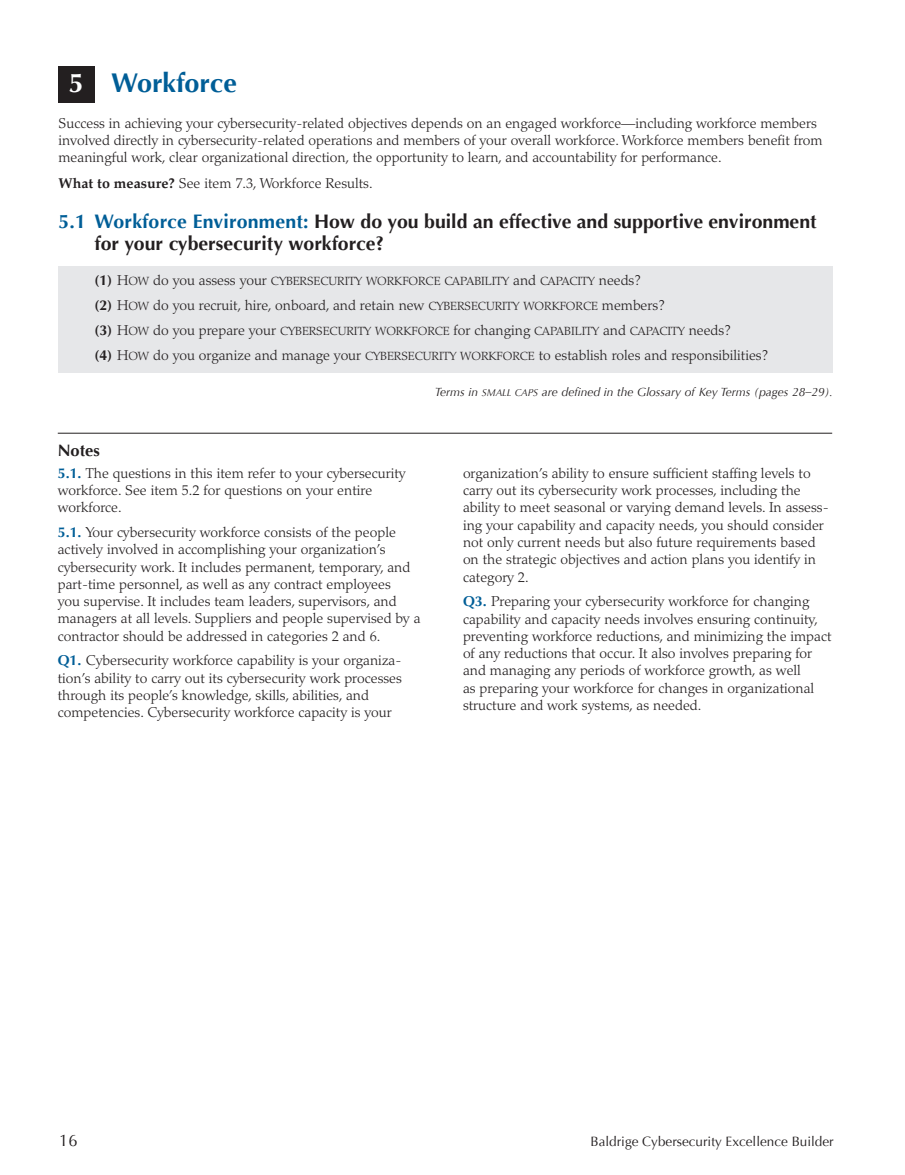
<style>
.page{position:relative;width:905px;height:1175px;background:#fff}
.page>*{position:absolute;margin:0;border:0;box-sizing:border-box;transform-origin:0 0}
.t1{font:700 27px "Optima";color:#005e97}
.t2{font:700 27px "Optima";color:#fff}
.t3{font:700 19.5px/21.8px "Optima";color:#231f20}
.t4{font:700 16.5px "Optima";color:#231f20}
.t5{font:16.5px "Optima";color:#231f20}
.t6{font:300 14.25px/17.2px "Palatino";color:#231f20}
.t7{font:13.5px "Optima";color:#231f20}
.t8{font:italic 12px "Optima";color:#231f20}
.t9{font:11.85px "Palatino Light SC830";color:#231f20}
.s1{font-weight:700}
.s2{color:#005e97}
.s3{font-family:"Optima";font-weight:700;font-size:14.25px}
.s4{font-size:14.25px}
.s5{font-family:"Palatino";font-weight:300;font-size:14.25px}
.s6{font-family:"Optima";font-weight:700}
.s7{font-family:"Palatino Light SC830";font-weight:400}
.s8{font-family:"Palatino Light SC830";font-weight:400;font-size:11.85px}
.s9{font-family:"Optima Italic SC830";font-style:normal;font-size:9.9px}
.s10{font-family:"Optima";font-weight:700;color:#005e97}
</style>
<div class="page">
<hr style="left:58px;top:433px;width:774px;height:1px;background:#231f20">
<div style="left:58px;top:340px;width:774px;height:32px;background:#e6e7e9"></div>
<div style="left:58px;top:315px;width:774px;height:33px;background:#e6e7e9"></div>
<div style="left:58px;top:291px;width:774px;height:32px;background:#e6e7e9"></div>
<div style="left:58px;top:266px;width:774px;height:32px;background:#e6e7e9"></div>
<div style="left:58px;top:66px;width:36px;height:36px;background:#231f20"></div>
<p class="t2" style="left:69px;top:67px;width:17px">5</p>
<h2 class="t1" style="left:111px;top:67px;width:127px">Workforce</h2>
<p class="t6" style="left:58px;top:114px;width:765px">Success in achieving your cybersecurity-related objectives depends on an engaged workforce—including workforce members involved directly in cybersecurity-related operations and members of your overall workforce. Workforce members beneft from meaningful work, clear organizational direction, the opportunity to learn, and accountability for performance.</p>
<p class="t6" style="left:58px;top:175px;width:315px"><span class="s1">What to measure?</span> See item 7.3, Workforce Results.</p>
<h3 class="t3" style="left:94px;top:211px;width:723px;text-indent:-36px"><span class="s2">5.1 Workforce Environment:</span> How do you build an effective and supportive environment for your cybersecurity workforce?</h3>
<p class="t9" style="left:94px;top:274px;width:548px"><span class="s3">(1)</span> <span class="s4">H</span>OW <span class="s5">do you assess your</span> CYBERSECURITY WORKFORCE CAPABILITY <span class="s5">and</span> CAPACITY <span class="s5">needs?</span></p>
<p class="t6" style="left:94px;top:297px;width:572px"><span class="s6">(2)</span> <span class="s7">H</span><span class="s8">OW</span> do you recruit, hire, onboard, and retain new <span class="s8">CYBERSECURITY WORKFORCE</span> members?</p>
<p class="t9" style="left:94px;top:324px;width:638px"><span class="s3">(3)</span> <span class="s4">H</span>OW <span class="s5">do you prepare your</span> CYBERSECURITY WORKFORCE <span class="s5">for changing</span> CAPABILITY <span class="s5">and</span> CAPACITY <span class="s5">needs?</span></p>
<p class="t6" style="left:94px;top:346px;width:675px"><span class="s6">(4)</span> <span class="s7">H</span><span class="s8">OW</span> do you organize and manage your <span class="s8">CYBERSECURITY WORKFORCE</span> to establish roles and responsibilities?</p>
<p class="t8" style="left:435px;top:384px;width:399px">Terms in <span class="s9">SMALL CAPS</span> are defined in the Glossary of Key Terms (pages 28–29).</p>
<p class="t4" style="left:58px;top:441px;width:44px">Notes</p>
<p class="t6" style="left:58px;top:464px;width:349px"><span class="s10">5.1.</span> The questions in this item refer to your cybersecurity workforce. See item 5.2 for questions on your entire workforce.</p>
<p class="t6" style="left:58px;top:524px;width:364px"><span class="s10">5.1.</span> Your cybersecurity workforce consists of the people actively involved in accomplishing your organization’s cybersecurity work. It includes permanent, temporary, and part-time personnel, as well as any contract employees<br>you supervise. It includes team leaders, supervisors, and managers at all levels. Suppliers and people supervised by a contractor should be addressed in categories 2 and 6.</p>
<p class="t6" style="left:58px;top:652px;width:346px"><span class="s10">Q1.</span> Cybersecurity workforce capability is your organiza&shy;tion’s ability to carry out its cybersecurity work processes through its people’s knowledge, skills, abilities, and competencies. Cybersecurity workforce capacity is your</p>
<p class="t6" style="left:463px;top:465px;width:367px">organization’s ability to ensure suffcient staffng levels to carry out its cybersecurity work processes, including the ability to meet seasonal or varying demand levels. In assess&shy;ing your capability and capacity needs, you should consider not only current needs but also future requirements based on the strategic objectives and action plans you identify in category 2.</p>
<p class="t6" style="left:463px;top:593px;width:370px"><span class="s10">Q3.</span> Preparing your cybersecurity workforce for changing capability and capacity needs involves ensuring continuity, preventing workforce reductions, and minimizing the impact of any reductions that occur. It also involves preparing for and managing any periods of workforce growth, as well<br>as preparing your workforce for changes in organizational structure and work systems, as needed.</p>
<p class="t5" style="left:59px;top:1131px;width:20px">16</p>
<p class="t7" style="left:590px;top:1133px;width:245px">Baldrige Cybersecurity Excellence Builder</p>
</div>
